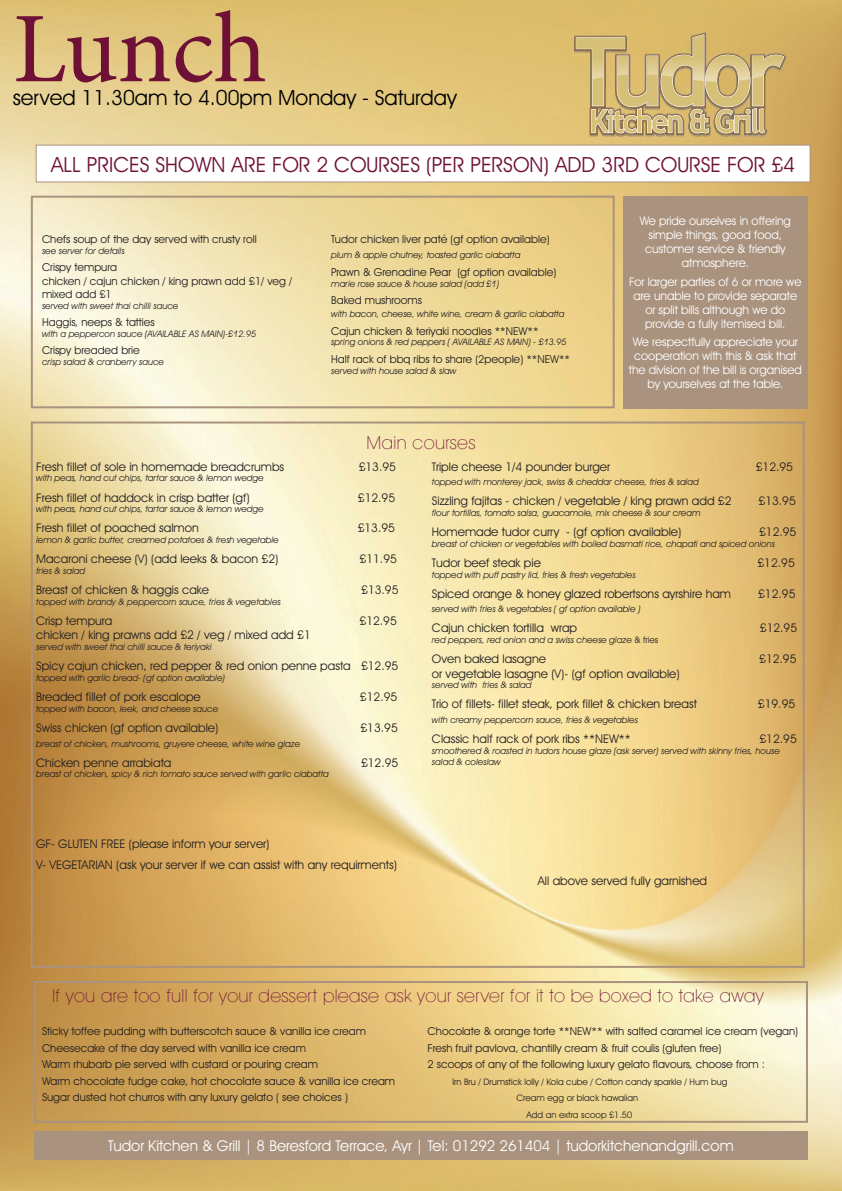
<style>
.page{position:relative;width:842px;height:1191px;background:#fff}
.page>*{position:absolute;margin:0;border:0;box-sizing:border-box;transform-origin:0 0}
.t1{font:100px "Minion Pro";letter-spacing:-.005em;color:#6f1137}
.t2{font:21px "Avant Garde IT Cby BT";color:#6f1137}
.t3{font:21px "Avant Garde IT Cby BT";color:#000}
.t4{font:200 18px "Avant Garde IT Cby BT";letter-spacing:.02em;color:#6f1137}
.t5{font:15px "Avant Garde IT Cby BT";color:#fff}
.t6{font:12px/20.1px "Avant Garde IT Cby BT";color:#231f20}
.t7{font:12px/14px "Avant Garde IT Cby BT";letter-spacing:-.005em;color:#fff;text-align:center}
.t8{font:11px/16.5px "Avant Garde IT Cby BT";color:#231f20}
.t9{font:italic 9px/10.8px "Avant Garde IT Cby BT";color:#231f20}
.t10{font:9px "Avant Garde IT Cby BT";color:#231f20}
.s1{font-style:normal}
</style>
<div class="page">
<img style="left:0;top:0;width:842px;height:1191px">
<svg style="left:574px;top:32px;width:213px;height:105px;background:#ccb173"></svg>
<img style="left:705px;top:55px;width:45px;height:27px">
<img style="left:662px;top:35px;width:42px;height:46px">
<img style="left:576px;top:38px;width:49px;height:41px">
<img style="left:752px;top:55px;width:32px;height:24px">
<img style="left:617px;top:56px;width:11px;height:19px">
<img style="left:647px;top:56px;width:11px;height:19px">
<div style="left:36px;top:145px;width:774px;height:37px;background:#fff"></div>
<div style="left:36px;top:145px;width:774px;height:37px;border:1px solid #a9927e"></div>
<div style="left:31px;top:196px;width:584px;height:212px;border:2px solid #a9927e"></div>
<div style="left:623px;top:196px;width:184px;height:212px;background:#a9927e"></div>
<div style="left:34px;top:981px;width:774px;height:141px;border:2px solid #a9927e"></div>
<div style="left:34px;top:1131px;width:774px;height:28px;background:#a9927e"></div>
<h1 class="t1" style="left:13px;top:-18px;width:256px">Lunch</h1>
<h2 class="t3" style="left:13px;top:85px;width:445px">served 11.30am to 4.00pm Monday - Saturday</h2>
<h2 class="t2" style="left:51px;top:151px;width:745px">ALL PRICES SHOWN ARE FOR 2 COURSES (PER PERSON) ADD 3RD COURSE FOR £4</h2>
<p class="t8" style="left:42px;top:231px;width:216px">Chefs soup of the day served with crusty roll</p>
<p class="t9" style="left:42px;top:245px;width:84px">see server for details</p>
<p class="t8" style="left:42px;top:261px;width:252px;line-height:13.2px">Crispy tempura<br>chicken / cajun chicken / king prawn add £1/ veg / mixed add £1</p>
<p class="t9" style="left:42px;top:300px;width:138px">served with sweet thai chilli sauce</p>
<p class="t8" style="left:42px;top:314px;width:114px">Haggis, neeps &amp; tatties</p>
<p class="t9" style="left:42px;top:328px;width:216px">with a peppercon sauce (AVAILABLE AS MAIN)-£12.95</p>
<p class="t8" style="left:42px;top:342px;width:99px">Crispy breaded brie</p>
<p class="t9" style="left:42px;top:356px;width:123px">crisp salad &amp; cranberry sauce</p>
<p class="t8" style="left:331px;top:231px;width:220px">Tudor chicken liver paté (gf option available)</p>
<p class="t9" style="left:331px;top:250px;width:191px">plum &amp; apple chutney, toasted garlic ciabatta</p>
<p class="t8" style="left:331px;top:263px;width:227px">Prawn &amp; Grenadine Pear (gf option available)</p>
<p class="t9" style="left:331px;top:278px;width:169px">marie rose sauce &amp; house salad (add £1)</p>
<p class="t8" style="left:331px;top:292px;width:92px">Baked mushrooms</p>
<p class="t9" style="left:331px;top:308px;width:235px">with bacon, cheese, white wine, cream &amp; garlic ciabatta</p>
<p class="t8" style="left:331px;top:322px;width:209px">Cajun chicken &amp; teriyaki noodles **NEW**</p>
<p class="t9" style="left:331px;top:337px;width:237px">spring onions &amp; red peppers ( AVAILABLE AS MAIN) - £13.95</p>
<p class="t8" style="left:331px;top:351px;width:240px">Half rack of bbq ribs to share (2people) **NEW**</p>
<p class="t9" style="left:331px;top:365px;width:127px">served with house salad &amp; slaw</p>
<h3 class="t4" style="left:367px;top:431px;width:110px">Main courses</h3>
<h3 class="t7" style="left:640px;top:214px;width:153px">We pride ourselves in offering simple things, good food, customer service &amp; friendly atmosphere.</h3>
<h3 class="t7" style="left:629px;top:274px;width:174px">For larger parties of 6 or more we are unable to provide separate or split bills although we do provide a fully itemised bill.</h3>
<h3 class="t7" style="left:629px;top:334px;width:174px">We respectfully appreciate your cooperation with this &amp; ask that the division of the bill is organised by yourselves at the table.</h3>
<h3 class="t6" style="left:36px;top:456px;width:250px">Fresh fillet of sole in homemade breadcrumbs</h3>
<h3 class="t6" style="left:359px;top:456px;width:39px">£13.95</h3>
<p class="t9" style="left:36px;top:473px;width:229px">with peas, hand cut chips, tartar sauce &amp; lemon wedge</p>
<h3 class="t6" style="left:36px;top:487px;width:215px">Fresh fillet of haddock in crisp batter (gf)</h3>
<h3 class="t6" style="left:358px;top:487px;width:39px">£12.95</h3>
<p class="t9" style="left:36px;top:504px;width:229px">with peas, hand cut chips, tartar sauce &amp; lemon wedge</p>
<h3 class="t6" style="left:36px;top:518px;width:164px">Fresh fillet of poached salmon</h3>
<h3 class="t6" style="left:358px;top:518px;width:39px">£13.95</h3>
<p class="t9" style="left:36px;top:534px;width:244px">lemon &amp; garlic butter, creamed potatoes &amp; fresh vegetable</p>
<h3 class="t6" style="left:36px;top:549px;width:244px">Macaroni cheese (V) (add leeks &amp; bacon £2)</h3>
<h3 class="t6" style="left:360px;top:549px;width:39px">£11.95</h3>
<p class="t9" style="left:36px;top:565px;width:51px">fries &amp; salad</p>
<h3 class="t6" style="left:36px;top:580px;width:174px">Breast of chicken &amp; haggis cake</h3>
<h3 class="t6" style="left:361px;top:580px;width:39px">£13.95</h3>
<p class="t9" style="left:36px;top:596px;width:246px">topped with brandy &amp; peppercorn sauce, fries &amp; vegetables</p>
<h3 class="t6" style="left:36px;top:610px;width:78px">Crisp tempura</h3>
<h3 class="t6" style="left:360px;top:610px;width:39px">£12.95</h3>
<h3 class="t6" style="left:36px;top:625px;width:276px">chicken / king prawns add £2 / veg / mixed add £1</h3>
<p class="t9" style="left:36px;top:641px;width:177px">served with sweet thai chilli sauce &amp; teriyaki</p>
<h3 class="t6" style="left:36px;top:656px;width:364px">Spicy cajun chicken, red pepper &amp; red onion penne pasta £12.95</h3>
<p class="t9" style="left:36px;top:672px;width:190px">topped with garlic bread- (gf option available)</p>
<h3 class="t6" style="left:36px;top:687px;width:166px">Breaded fillet of pork escalope</h3>
<h3 class="t6" style="left:360px;top:687px;width:39px">£12.95</h3>
<p class="t9" style="left:36px;top:703px;width:183px">topped with bacon, leek, and cheese sauce</p>
<h3 class="t6" style="left:36px;top:717px;width:184px">Swiss chicken (gf option available)</h3>
<h3 class="t6" style="left:360px;top:717px;width:39px">£13.95</h3>
<p class="t9" style="left:36px;top:738px;width:266px">breast of chicken, mushrooms, gruyere cheese, white wine glaze</p>
<h3 class="t6" style="left:36px;top:752px;width:137px">Chicken penne arrabiata</h3>
<h3 class="t6" style="left:361px;top:752px;width:39px">£12.95</h3>
<p class="t9" style="left:36px;top:768px;width:294px">breast of chicken, spicy &amp; rich tomato sauce served with garlic ciabatta</p>
<h3 class="t6" style="left:36px;top:834px;width:362px">GF- GLUTEN FREE (please inform your server)<br>V- VEGETARIAN (ask your server if we can assist with any requirments)</h3>
<h3 class="t6" style="left:432px;top:456px;width:180px">Triple cheese 1/4 pounder burger</h3>
<h3 class="t6" style="left:756px;top:456px;width:39px">£12.95</h3>
<p class="t9" style="left:432px;top:476px;width:268px">topped with monterey jack, swiss &amp; cheddar cheese, fries &amp; salad</p>
<h3 class="t6" style="left:432px;top:491px;width:301px">Sizzling fajitas - chicken / vegetable / king prawn add £2</h3>
<h3 class="t6" style="left:759px;top:491px;width:39px">£13.95</h3>
<p class="t9" style="left:432px;top:507px;width:270px">flour tortillas, tomato salsa, guacamole, mix cheese &amp; sour cream</p>
<h3 class="t6" style="left:432px;top:521px;width:251px">Homemade tudor curry - (gf option available)</h3>
<h3 class="t6" style="left:759px;top:521px;width:39px">£12.95</h3>
<p class="t9" style="left:432px;top:538px;width:344px">breast of chicken or vegetables with boiled basmati rice, chapati and spiced onions</p>
<h3 class="t6" style="left:432px;top:552px;width:110px">Tudor beef steak pie</h3>
<h3 class="t6" style="left:757px;top:552px;width:39px">£12.95</h3>
<p class="t9" style="left:432px;top:569px;width:205px">topped with puff pastry lid, fries &amp; fresh vegetables</p>
<h3 class="t6" style="left:432px;top:583px;width:301px">Spiced orange &amp; honey glazed robertsons ayrshire ham</h3>
<h3 class="t6" style="left:758px;top:583px;width:39px">£12.95</h3>
<p class="t9" style="left:432px;top:603px;width:210px">served with fries &amp; vegetables ( gf option available )</p>
<h3 class="t6" style="left:432px;top:618px;width:147px">Cajun chicken tortilla wrap</h3>
<h3 class="t6" style="left:760px;top:618px;width:39px">£12.95</h3>
<p class="t9" style="left:432px;top:634px;width:228px">red peppers, red onion and a swiss cheese glaze <span class="s1">&amp; fries</span></p>
<h3 class="t6" style="left:432px;top:649px;width:116px">Oven baked lasagne</h3>
<h3 class="t6" style="left:759px;top:649px;width:39px">£12.95</h3>
<h3 class="t6" style="left:432px;top:663px;width:249px">or vegetable lasagne (V)- (gf option available)</h3>
<p class="t9" style="left:432px;top:679px;width:101px">served with fries &amp; salad</p>
<h3 class="t6" style="left:432px;top:694px;width:267px">Trio of fillets- fillet steak, pork fillet &amp; chicken breast</h3>
<h3 class="t6" style="left:758px;top:694px;width:39px">£19.95</h3>
<p class="t9" style="left:432px;top:714px;width:207px">with creamy peppercorn sauce, fries &amp; vegetables</p>
<h3 class="t6" style="left:432px;top:728px;width:200px">Classic half rack of pork ribs **NEW**</h3>
<h3 class="t6" style="left:759px;top:728px;width:39px">£12.95</h3>
<p class="t9" style="left:432px;top:745px;width:349px">smoothered &amp; roasted in tudors house glaze (ask server) served with skinny fries, house salad &amp; coleslaw</p>
<h3 class="t6" style="left:538px;top:870px;width:171px">All above served fully garnished</h3>
<h3 class="t4" style="left:52px;top:984px;width:713px">If you are too full for your dessert please ask your server for it to be boxed to take away</h3>
<p class="t8" style="left:42px;top:1023px;width:355px">Sticky toffee pudding with butterscotch sauce &amp; vanilla ice cream Cheesecake of the day served with vanilla ice cream<br>Warm rhubarb pie served with custard or pouring cream<br>Warm chocolate fudge cake, hot chocolate sauce &amp; vanilla ice cream Sugar dusted hot churros with any luxury gelato ( see choices )</p>
<p class="t8" style="left:428px;top:1023px;width:372px">Chocolate &amp; orange torte **NEW** with salted caramel ice cream (vegan)<br>Fresh fruit pavlova, chantilly cream &amp; fruit coulis (gluten free)<br>2 scoops of any of the following luxury gelato flavours, choose from :</p>
<p class="t10" style="left:452px;top:1076px;width:276px">Irn Bru / Drumstick lolly / Kola cube / Cotton candy sparkle / Hum bug</p>
<p class="t10" style="left:516px;top:1092px;width:123px">Cream egg or black hawaiian</p>
<p class="t10" style="left:527px;top:1109px;width:107px">Add an extra scoop £1.50</p>
<h3 class="t5" style="left:108px;top:1136px;width:627px">Tudor Kitchen &amp; Grill | 8 Beresford Terrace, Ayr | Tel: 01292 261404 | tudorkitchenandgrill.com</h3>
</div>
